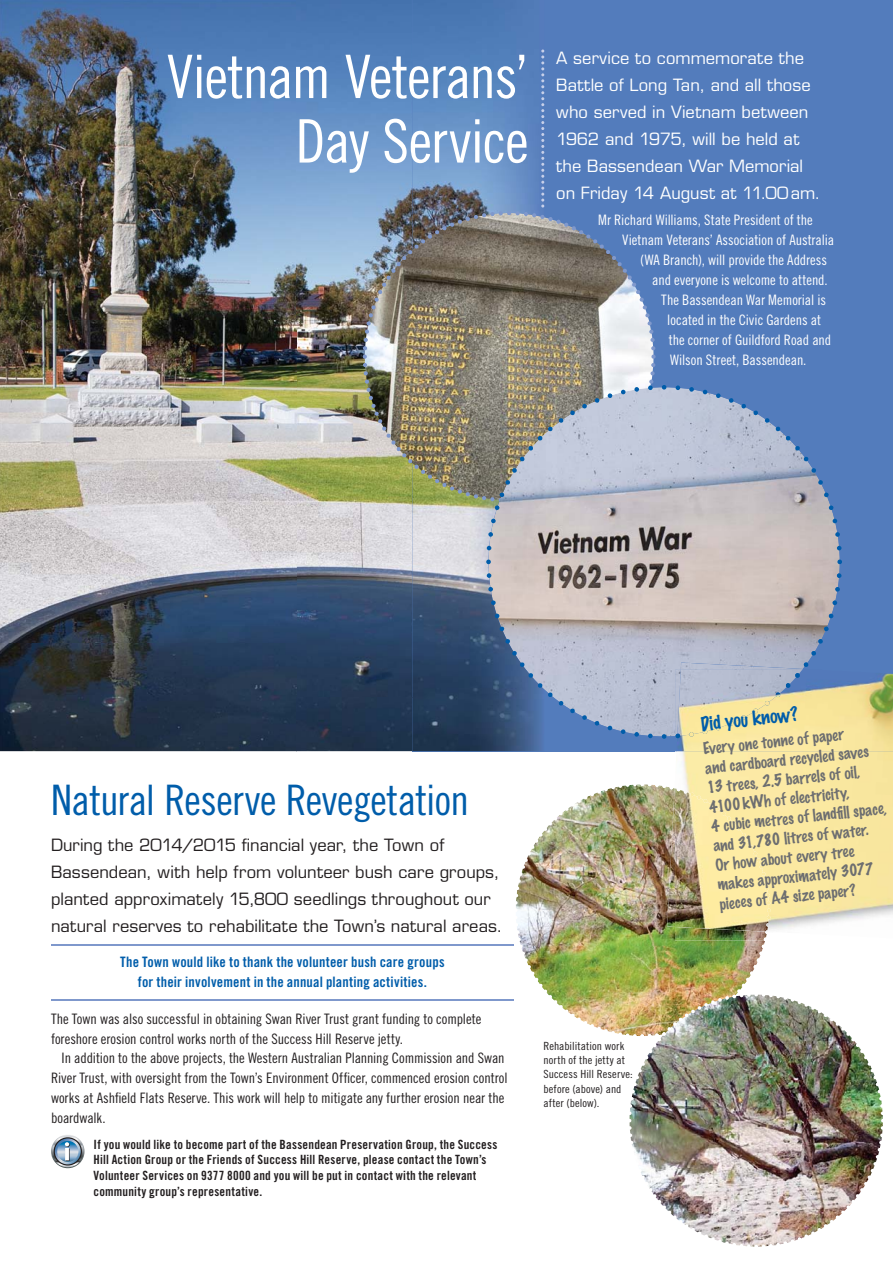
<style>
.page{position:relative;width:893px;height:1263px;background:#fff}
.page>*{position:absolute;margin:0;border:0;box-sizing:border-box;transform-origin:0 0}
.t1{font:60px/64.5px "Trade Gothic LT Cond Eighteen";letter-spacing:-.02em;color:#fff;text-align:right}
.t2{font:42px "Trade Gothic LT Cond Eighteen";letter-spacing:-.015em;color:#005daa}
.t3{font:100 18px "Marker Felt";color:#005daa}
.t4{font:16.5px/27px "Eurostile LT";color:#231f20}
.t5{font:16.5px/27px "Eurostile LT";color:#fff}
.t6{font:100 15px/19.5px "Marker Felt";color:#6d6e70}
.t7{font:14.4px/20px "Trade Gothic LT Cond Eighteen";color:#231f20}
.t8{font:14.4px "Trade Gothic LT Cond Eighteen";color:#fff}
.t9{font:14.4px/20px "Trade Gothic LT Bold Cond Twenty";letter-spacing:.01em;color:#005daa;text-align:center}
.t10{font:12.75px/15.9px "Trade Gothic LT Bold Cond Twenty";letter-spacing:.015em;color:#231f20}
.t11{font:11.25px/14.2px "Trade Gothic LT Cond Eighteen";letter-spacing:.01em;color:#231f20;scale:1.05 1}
</style>
<div class="page">
<div style="left:412px;top:0;width:481px;height:751px;background:#537cbc"></div>
<img style="left:0;top:0;width:412px;height:751px">
<img style="left:412px;top:0;width:132px;height:751px">
<img style="left:629px;top:1115px;width:254px;height:132px">
<svg style="left:51px;top:1135px;width:34px;height:33px"></svg>
<img style="left:363px;top:211px;width:292px;height:152px">
<img style="left:363px;top:363px;width:292px;height:187px">
<svg style="left:486px;top:385px;width:356px;height:354px;background:#aaadba"></svg>
<img style="left:884px;top:673px;width:9px;height:78px">
<img style="left:487px;top:573px;width:397px;height:542px">
<img style="left:677px;top:670px;width:125px;height:66px">
<img style="left:677px;top:673px;width:123px;height:65px">
<svg style="left:515px;top:50px;width:140px;height:300px"></svg>
<hr style="left:51px;top:944px;width:463px;height:1px;background:#7f98cc">
<hr style="left:51px;top:999px;width:463px;height:2px;background:#7f98cc">
<h1 class="t1" style="left:167px;top:52px;width:363px">Vietnam Veterans’<br>Day Service</h1>
<p class="t5" style="left:556px;top:46px;width:266px">A service to commemorate the<br>Battle of Long Tan, and all those who served in Vietnam between<br>1962 and 1975, will be held at the Bassendean War Memorial on Friday 14 August at 11.00 am.</p>
<p class="t8" style="left:598px;top:215px;width:216px">Mr Richard Williams, State President of the</p>
<p class="t8" style="left:622px;top:235px;width:213px">Vietnam Veterans’ Association of Australia</p>
<p class="t8" style="left:640px;top:255px;width:188px">(WA Branch), will provide the Address</p>
<p class="t8" style="left:652px;top:275px;width:177px">and everyone is welcome to attend.</p>
<p class="t8" style="left:661px;top:295px;width:166px">The Bassendean War Memorial is</p>
<p class="t8" style="left:667px;top:315px;width:155px">located in the Civic Gardens at</p>
<p class="t8" style="left:669px;top:335px;width:164px">the corner of Guildford Road and</p>
<p class="t8" style="left:670px;top:355px;width:138px">Wilson Street, Bassendean.</p>
<h2 class="t2" style="left:51px;top:785px;width:420px">Natural Reserve Revegetation</h2>
<p class="t4" style="left:51px;top:833px;width:453px">During the 2014/2015 financial year, the Town of Bassendean, with help from volunteer bush care groups, planted approximately 15,800 seedlings throughout our natural reserves to rehabilitate the Town’s natural areas.</p>
<p class="t9" style="left:120px;top:953px;width:326px">The Town would like to thank the volunteer bush care groups for their involvement in the annual planting activities.</p>
<p class="t7" style="left:51px;top:1010px;width:432px">The Town was also successful in obtaining Swan River Trust grant funding to complete foreshore erosion control works north of the Success Hill Reserve jetty.</p>
<p class="t7" style="left:51px;top:1050px;width:458px;text-indent:11px">In addition to the above projects, the Western Australian Planning Commission and Swan River Trust, with oversight from the Town’s Environment Officer, commenced erosion control works at Ashfield Flats Reserve. This work will help to mitigate any further erosion near the boardwalk.</p>
<p class="t10" style="left:94px;top:1138px;width:405px">If you would like to become part of the Bassendean Preservation Group, the Success Hill Action Group or the Friends of Success Hill Reserve, please contact the Town’s Volunteer Services on 9377 8000 and you will be put in contact with the relevant community group’s representative.</p>
<p class="t11" style="left:543px;top:1040px;width:87px">Rehabilitation work north of the jetty at<br>Success Hill Reserve: before (above) and after (below).</p>
<p class="t3" style="left:700px;top:715px;width:99px;rotate:-6deg">Did you know?</p>
<p class="t6" style="left:702px;top:740px;width:178px;rotate:-6deg">Every one tonne of paper<br>and cardboard recycled saves<br>13 trees, 2.5 barrels of oil,<br>4100 kWh of electricity,<br>4 cubic metres of landfill space, and 31,780 litres of water.<br>Or how about every tree makes approximately 3077 pieces of A4 size paper?</p>
</div>
